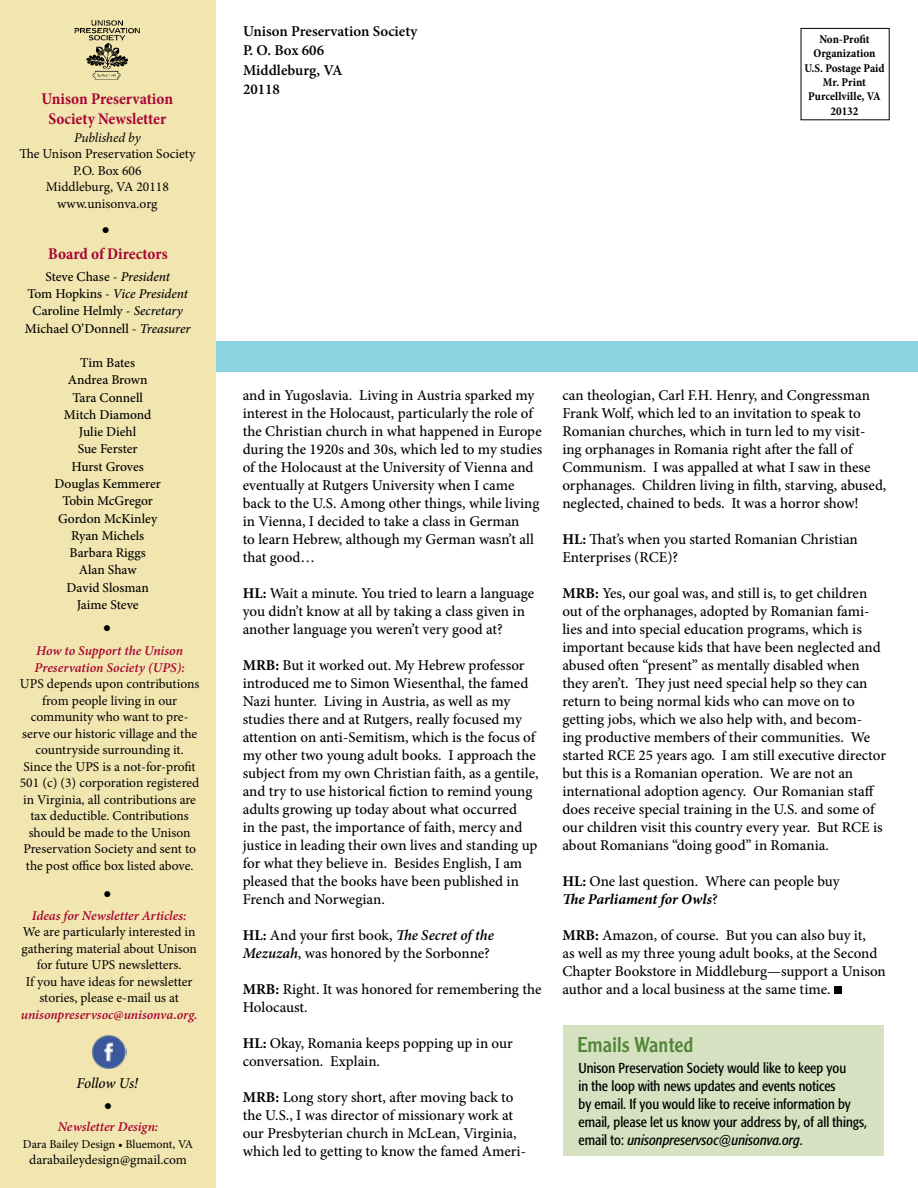
<style>
.page{position:relative;width:918px;height:1188px;background:#fff}
.page>*{position:absolute;margin:0;border:0;box-sizing:border-box;transform-origin:0 0}
.t1{font:21px "Clearface Gothic LH";color:#508636}
.t2{font:21px "Times";color:#000}
.t3{font:700 condensed 16.5px/19.5px "Minion Pro";color:#a90533;text-align:center}
.t4{font:500 15px/18px "Minion Pro";color:#000}
.t5{font:600 15px/19.5px "Minion Pro";color:#000}
.t6{font:italic 500 15px "Minion Pro";letter-spacing:-.01em;color:#000}
.t7{font:condensed 14.25px/18px "Formata";color:#000}
.t8{font:13.5px/16.5px "Minion Pro";color:#000;text-align:center}
.t9{font:500 13.5px/17.2px "Minion Pro";letter-spacing:-.005em;color:#000;text-align:center}
.t10{font:italic 600 13.5px/16.5px "Minion Pro";color:#a90533}
.t11{font:italic 13.5px "Minion Pro";letter-spacing:-.01em;color:#000}
.t12{font:700 condensed 12px/14.4px "Minion Pro";color:#000;text-align:center}
.t13{font:12px "Minion Pro";color:#000}
.s1{font-weight:400}
.s2{font-style:italic}
.s3{font-weight:700}
.s4{font-weight:600;font-style:italic}
.s5{font-weight:700;font-style:italic}
</style>
<div class="page">
<div style="left:210px;top:341px;width:708px;height:31px;background:#8ad4e1"></div>
<div style="left:0;top:0;width:216px;height:1188px;background:#f1e6b0"></div>
<img style="left:74px;top:20px;width:66px;height:60px">
<img style="left:92px;top:1035px;width:35px;height:34px">
<div style="left:563px;top:1026px;width:321px;height:130px;background:#d5e1c0"></div>
<div style="left:834px;top:986px;width:8px;height:7px;background:#000"></div>
<p class="t3" style="left:42px;top:89px;width:133px">Unison Preservation<br>Society Newsletter</p>
<p class="t11" style="left:74px;top:128px;width:68px">Published by</p>
<p class="t8" style="left:19px;top:146px;width:177px">The Unison Preservation Society<br>P.O. Box 606<br>Middleburg, VA 20118 www.unisonva.org</p>
<h1 class="t2" style="left:102px;top:210px;width:9px">•</h1>
<p class="t3" style="left:48px;top:244px;width:121px">Board of Directors</p>
<p class="t9" style="left:25px;top:268px;width:167px">Steve Chase <span class="s1">-</span> <span class="s2">President<br></span>Tom Hopkins <span class="s1">-</span> <span class="s2">Vice President<br></span>Caroline Helmly <span class="s1">-</span> <span class="s2">Secretary<br></span>Michael O’Donnell <span class="s1">-</span> <span class="s2">Treasurer</span></p>
<p class="t9" style="left:55px;top:354px;width:108px">Tim Bates<br>Andrea Brown<br>Tara Connell<br>Mitch Diamond<br>Julie Diehl<br>Sue Ferster<br>Hurst Groves<br>Douglas Kemmerer<br>Tobin McGregor<br>Gordon McKinley<br>Ryan Michels<br>Barbara Riggs<br>Alan Shaw<br>David Slosman<br>Jaime Steve</p>
<h1 class="t2" style="left:104px;top:608px;width:9px">•</h1>
<p class="t10" style="left:35px;top:643px;width:152px">How to Support the Unison<br>Preservation Society (UPS):</p>
<p class="t8" style="left:20px;top:676px;width:181px">UPS depends upon contributions from people living in our community who want to pre&shy;serve our historic village and the countryside surrounding it.<br>Since the UPS is a not-for-profit<br>501 (c) (3) corporation registered in Virginia, all contributions are tax deductible. Contributions should be made to the Unison<br>Preservation Society and sent to the post office box listed above.</p>
<p class="t10" style="left:32px;top:907px;width:156px">Ideas for Newsletter Articles:</p>
<p class="t8" style="left:22px;top:924px;width:177px">We are particularly interested in gathering material about Unison for future UPS newsletters.<br>If you have ideas for newsletter stories, please e-mail us at</p>
<p class="t10" style="left:21px;top:1006px;width:178px">unisonpreservsoc@unisonva.org.</p>
<h1 class="t2" style="left:104px;top:874px;width:9px">•</h1>
<p class="t6" style="left:77px;top:1073px;width:63px">Follow Us!</p>
<h1 class="t2" style="left:104px;top:1087px;width:9px">•</h1>
<p class="t10" style="left:58px;top:1119px;width:102px">Newsletter Design:</p>
<p class="t13" style="left:23px;top:1136px;width:172px">Dara Bailey Design • Bluemont, VA</p>
<p class="t8" style="left:29px;top:1152px;width:159px">darabaileydesign@gmail.com</p>
<p class="t5" style="left:243px;top:21px;width:176px">Unison Preservation Society<br>P. O. Box 606<br>Middleburg, VA<br>20118</p>
<p class="t12" style="left:804px;top:32px;width:82px">Non-Profit<br>Organization<br>U.S. Postage Paid<br>Mr. Print<br>Purcellville, VA<br>20132</p>
<p class="t4" style="left:243px;top:386px;width:301px">and in Yugoslavia. Living in Austria sparked my interest in the Holocaust, particularly the role of the Christian church in what happened in Europe during the 1920s and 30s, which led to my studies of the Holocaust at the University of Vienna and eventually at Rutgers University when I came back to the U.S. Among other things, while living in Vienna, I decided to take a class in German<br>to learn Hebrew, although my German wasn’t all that good…</p>
<p class="t4" style="left:243px;top:584px;width:293px"><span class="s3">HL:</span> Wait a minute. You tried to learn a language you didn’t know at all by taking a class given in another language you weren’t very good at?</p>
<p class="t4" style="left:243px;top:656px;width:297px"><span class="s3">MRB:</span> But it worked out. My Hebrew professor introduced me to Simon Wiesenthal, the famed Nazi hunter. Living in Austria, as well as my studies there and at Rutgers, really focused my attention on anti-Semitism, which is the focus of my other two young adult books. I approach the subject from my own Christian faith, as a gentile, and try to use historical fiction to remind young adults growing up today about what occurred<br>in the past, the importance of faith, mercy and justice in leading their own lives and standing up for what they believe in. Besides English, I am pleased that the books have been published in French and Norwegian.</p>
<p class="t4" style="left:243px;top:926px;width:253px"><span class="s3">HL:</span> And your first book, <span class="s4">The Secret of the<br>Mezuzah</span>, was honored by the Sorbonne?</p>
<p class="t4" style="left:243px;top:980px;width:300px"><span class="s3">MRB:</span> Right. It was honored for remembering the<br>Holocaust.</p>
<p class="t4" style="left:243px;top:1034px;width:272px"><span class="s3">HL:</span> Okay, Romania keeps popping up in our conversation. Explain.</p>
<p class="t4" style="left:243px;top:1088px;width:285px"><span class="s3">MRB:</span> Long story short, after moving back to the U.S., I was director of missionary work at our Presbyterian church in McLean, Virginia, which led to getting to know the famed Ameri-</p>
<p class="t4" style="left:562px;top:386px;width:326px">can theologian, Carl F.H. Henry, and Congressman Frank Wolf, which led to an invitation to speak to Romanian churches, which in turn led to my visit&shy;ing orphanages in Romania right after the fall of Communism. I was appalled at what I saw in these orphanages. Children living in filth, starving, abused, neglected, chained to beds. It was a horror show!</p>
<p class="t4" style="left:562px;top:530px;width:297px"><span class="s3">HL:</span> That’s when you started Romanian Christian<br>Enterprises (RCE)?</p>
<p class="t4" style="left:562px;top:584px;width:325px"><span class="s3">MRB:</span> Yes, our goal was, and still is, to get children out of the orphanages, adopted by Romanian fami&shy;lies and into special education programs, which is important because kids that have been neglected and abused often “present” as mentally disabled when they aren’t. They just need special help so they can return to being normal kids who can move on to getting jobs, which we also help with, and becom-<br>ing productive members of their communities. We started RCE 25 years ago. I am still executive director but this is a Romanian operation. We are not an international adoption agency. Our Romanian staff does receive special training in the U.S. and some of our children visit this country every year. But RCE is about Romanians “doing good” in Romania.</p>
<p class="t4" style="left:562px;top:872px;width:279px"><span class="s3">HL:</span> One last question. Where can people buy<br><span class="s5">The Parliament for Owls</span>?</p>
<p class="t4" style="left:562px;top:926px;width:325px"><span class="s3">MRB:</span> Amazon, of course. But you can also buy it,<br>as well as my three young adult books, at the Second Chapter Bookstore in Middleburg—support a Unison author and a local business at the same time.</p>
<h1 class="t1" style="left:577px;top:1031px;width:118px">Emails Wanted</h1>
<p class="t7" style="left:579px;top:1059px;width:290px">Unison Preservation Society would like to keep you<br>in the loop with news updates and events notices<br>by email. If you would like to receive information by email, please let us know your address by, of all things, email to: <span class="s2">unisonpreservsoc@unisonva.org</span>.</p>
</div>
